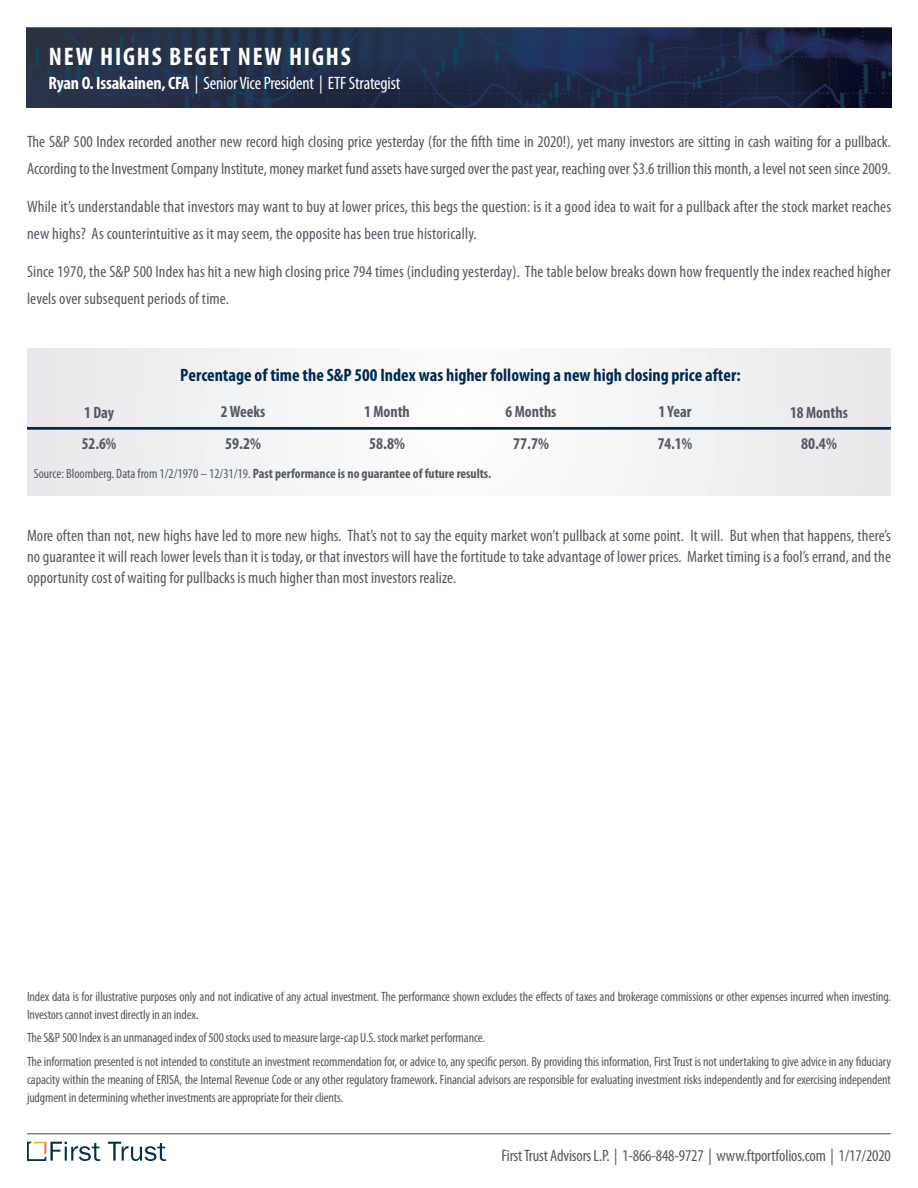
<style>
.page{position:relative;width:918px;height:1188px;background:#fff}
.page>*{position:absolute;margin:0;border:0;box-sizing:border-box;transform-origin:0 0}
.t1{font:700 condensed 25.5px "Myriad Pro";letter-spacing:.07em;color:#fff}
.t2{font:700 condensed 18px "Myriad Pro";color:#00294e}
.t3{font:condensed 18px "Myriad Pro";letter-spacing:-.01em;color:#fff}
.Body_text{font:condensed 16.5px/27px "Myriad Pro";letter-spacing:.005em;color:#555963}
.t4{font:700 condensed 16.5px "Myriad Pro";color:#555963;scale:.96 1}
.t5{font:700 condensed 16.5px "Myriad Pro";color:#555963}
.Risk_text{font:condensed 13.5px/18px "Myriad Pro";letter-spacing:-.01em;color:#555963}
.t6{font:700 condensed 13.5px "Myriad Pro";color:#555963}
.s1{font-weight:700}
.s2{font-weight:400}
</style>
<div class="page">
<div style="left:27px;top:348px;width:864px;height:148px;background:#f1f3f4"></div>
<img style="left:27px;top:27px;width:864px;height:81px">
<svg style="left:108px;top:1142px;width:58px;height:19px"></svg>
<svg style="left:27px;top:1142px;width:73px;height:19px"></svg>
<hr style="left:27px;top:1133px;width:864px;height:1px;background:#464b54">
<hr style="left:27px;top:427px;width:144px;height:3px;background:#00294e">
<hr style="left:171px;top:427px;width:144px;height:3px;background:#00294e">
<hr style="left:315px;top:427px;width:144px;height:3px;background:#00294e">
<hr style="left:459px;top:427px;width:144px;height:3px;background:#00294e">
<hr style="left:603px;top:427px;width:144px;height:3px;background:#00294e">
<hr style="left:747px;top:427px;width:144px;height:3px;background:#00294e">
<p class="t1" style="left:49px;top:40px;width:304px">NEW HIGHS BEGET NEW HIGHS</p>
<p class="t3" style="left:49px;top:73px;width:353px"><span class="s1">Ryan O. Issakainen, CFA</span> | Senior Vice President | ETF Strategist</p>
<p class="Body_text" style="left:27px;top:128px;width:866px">The S&amp;P 500 Index recorded another new record high closing price yesterday (for the fifth time in 2020!), yet many investors are sitting in cash waiting for a pullback.<br>According to the Investment Company Institute, money market fund assets have surged over the past year, reaching over $3.6 trillion this month, a level not seen since 2009.</p>
<p class="Body_text" style="left:27px;top:193px;width:866px">While it’s understandable that investors may want to buy at lower prices, this begs the question: is it a good idea to wait for a pullback after the stock market reaches new highs? As counterintuitive as it may seem, the opposite has been true historically.</p>
<p class="Body_text" style="left:27px;top:258px;width:866px">Since 1970, the S&amp;P 500 Index has hit a new high closing price 794 times (including yesterday). The table below breaks down how frequently the index reached higher levels over subsequent periods of time.</p>
<p class="t4" style="left:84px;top:402px;width:33px">1 Day</p>
<p class="t2" style="left:180px;top:363px;width:562px">Percentage of time the S&amp;P 500 Index was higher following a new high closing price after:</p>
<p class="t4" style="left:221px;top:401px;width:48px">2 Weeks</p>
<p class="t4" style="left:364px;top:401px;width:49px">1 Month</p>
<p class="t4" style="left:506px;top:401px;width:55px">6 Months</p>
<p class="t4" style="left:658px;top:401px;width:36px">1 Year</p>
<p class="t4" style="left:790px;top:402px;width:62px">18 Months</p>
<p class="t4" style="left:82px;top:433px;width:37px">52.6%</p>
<p class="t5" style="left:225px;top:433px;width:37px">59.2%</p>
<p class="t5" style="left:369px;top:433px;width:37px">58.8%</p>
<p class="t5" style="left:513px;top:433px;width:37px">77.7%</p>
<p class="t4" style="left:658px;top:433px;width:37px">74.1%</p>
<p class="t5" style="left:801px;top:433px;width:37px">80.4%</p>
<p class="t6" style="left:34px;top:465px;width:459px"><span class="s2">Source: Bloomberg. Data from 1/2/1970 – 12/31/19.</span> Past performance is no guarantee of future results.</p>
<p class="Body_text" style="left:27px;top:525px;width:866px;line-height:21px;text-align:justify">More often than not, new highs have led to more new highs. That’s not to say the equity market won’t pullback at some point. It will. But when that happens, there’s no guarantee it will reach lower levels than it is today, or that investors will have the fortitude to take advantage of lower prices. Market timing is a fool’s errand, and the opportunity cost of waiting for pullbacks is much higher than most investors realize.</p>
<p class="Risk_text" style="left:27px;top:987px;width:866px">Index data is for illustrative purposes only and not indicative of any actual investment. The performance shown excludes the effects of taxes and brokerage commissions or other expenses incurred when investing.<br>Investors cannot invest directly in an index.</p>
<p class="Risk_text" style="left:27px;top:1029px;width:460px">The S&amp;P 500 Index is an unmanaged index of 500 stocks used to measure large-cap U.S. stock market performance.</p>
<p class="Risk_text" style="left:27px;top:1052px;width:866px;text-align:justify">The information presented is not intended to constitute an investment recommendation for, or advice to, any specific person. By providing this information, First Trust is not undertaking to give advice in any fiduciary capacity within the meaning of ERISA, the Internal Revenue Code or any other regulatory framework. Financial advisors are responsible for evaluating investment risks independently and for exercising independent judgment in determining whether investments are appropriate for their clients.</p>
<p class="Body_text" style="left:501px;top:1142px;width:391px">First Trust Advisors L.P. | 1-866-848-9727 | www.ftportfolios.com | 1/17/2020</p>
</div>
